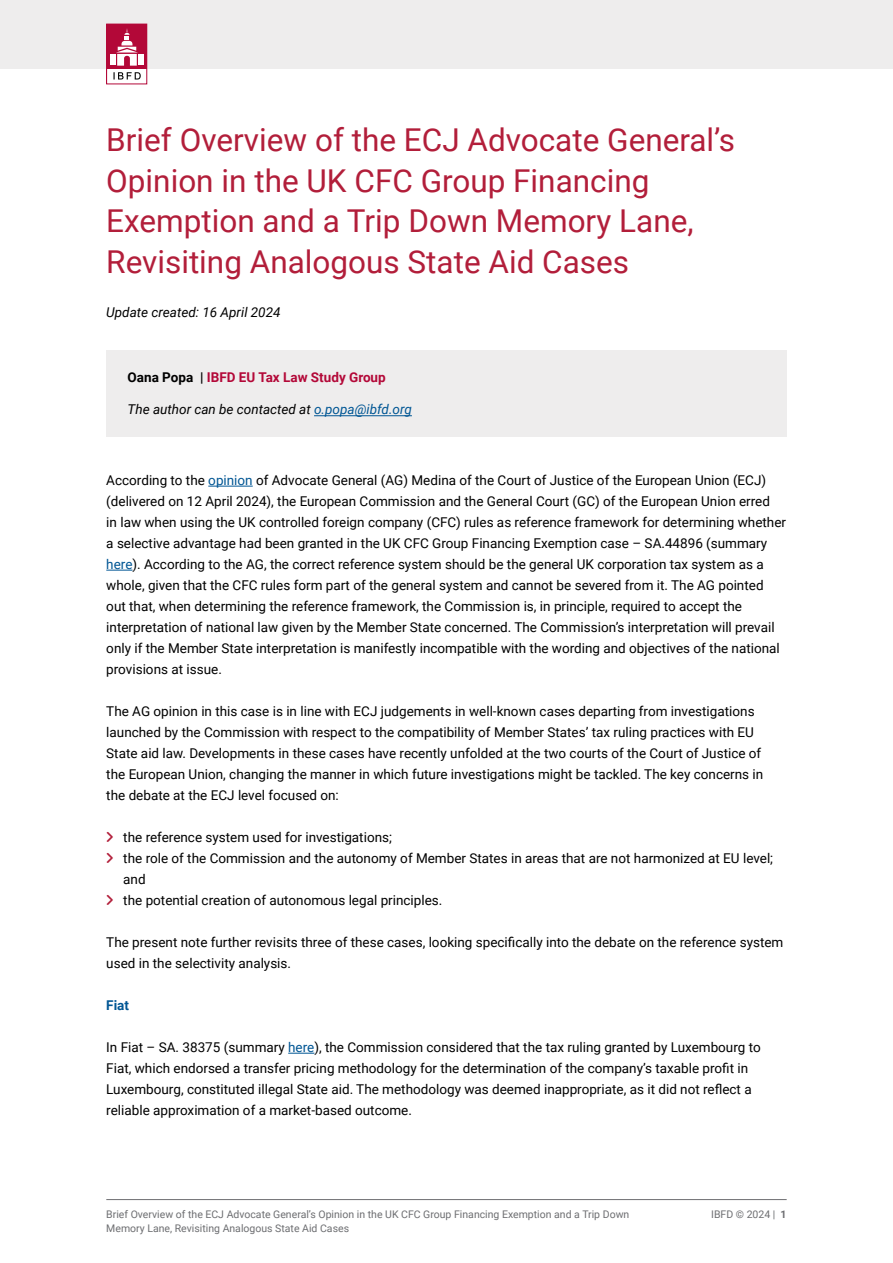
<style>
.page{position:relative;width:893px;height:1263px;background:#fff}
.page>*{position:absolute;margin:0;border:0;box-sizing:border-box;transform-origin:0 0}
.t1{font:31.5px/40.5px "Roboto";color:#b21e3a}
.t2{font:13.5px/21px "Roboto";color:#000}
.t3{font:italic 13.5px "Roboto";color:#000}
.t4{font:700 13.5px "Roboto";color:#b30838}
.t5{font:700 13.5px "Roboto";color:#005694}
.t6{font:10.5px/13.5px "Roboto";color:#6d6e71}
.s1{color:#000}
.s2{color:#005694}
.s3{font-weight:700}
</style>
<div class="page">
<hr style="left:106px;top:1199px;width:681px;height:1px;background:#6d6e71">
<div style="left:0;top:0;width:893px;height:68px;background:#eeeded"></div>
<div style="left:107px;top:24px;width:40px;height:60px;background:#b30838"></div>
<div style="left:107px;top:69px;width:40px;height:15px;background:#fff"></div>
<div style="left:110px;top:54px;width:6px;height:11px;background:#fff"></div>
<div style="left:138px;top:54px;width:6px;height:11px;background:#fff"></div>
<svg style="left:116px;top:28px;width:22px;height:38px"></svg>
<svg style="left:113px;top:72px;width:28px;height:8px"></svg>
<div style="left:106px;top:24px;width:41px;height:60px;border:1px solid #b30838"></div>
<hr style="left:208px;top:486px;width:45px;height:1px;background:#005694">
<svg style="left:106px;top:570px;width:26px;height:1px"></svg>
<svg style="left:288px;top:1053px;width:26px;height:1px"></svg>
<div style="left:106px;top:350px;width:681px;height:87px;background:#eeeded"></div>
<hr style="left:314px;top:415px;width:98px;height:1px;background:#005694">
<h1 class="t1" style="left:106px;top:119px;width:630px">Brief Overview of the ECJ Advocate General’s Opinion in the UK CFC Group Financing Exemption and a Trip Down Memory Lane, Revisiting Analogous State Aid Cases</h1>
<p class="t3" style="left:106px;top:302px;width:176px">Update created: 16 April 2024</p>
<p class="t4" style="left:128px;top:368px;width:260px"><span class="s1">Oana Popa |</span> IBFD EU Tax Law Study Group</p>
<p class="t3" style="left:128px;top:400px;width:286px">The author can be contacted at <span class="s2">o.popa@ibfd.org</span></p>
<p class="t2" style="left:106px;top:469px;width:681px">According to the <span class="s2">opinion</span> of Advocate General (AG) Medina of the Court of Justice of the European Union (ECJ) (delivered on 12 April 2024), the European Commission and the General Court (GC) of the European Union erred<br>in law when using the UK controlled foreign company (CFC) rules as reference framework for determining whether a selective advantage had been granted in the UK CFC Group Financing Exemption case – SA.44896 (summary <span class="s2">here</span>). According to the AG, the correct reference system should be the general UK corporation tax system as a whole, given that the CFC rules form part of the general system and cannot be severed from it. The AG pointed out that, when determining the reference framework, the Commission is, in principle, required to accept the interpretation of national law given by the Member State concerned. The Commission’s interpretation will prevail only if the Member State interpretation is manifestly incompatible with the wording and objectives of the national provisions at issue.</p>
<p class="t2" style="left:106px;top:700px;width:658px">The AG opinion in this case is in line with ECJ judgements in well-known cases departing from investigations launched by the Commission with respect to the compatibility of Member States’ tax ruling practices with EU State aid law. Developments in these cases have recently unfolded at the two courts of the Court of Justice of the European Union, changing the manner in which future investigations might be tackled. The key concerns in the debate at the ECJ level focused on:</p>
<p class="t2" style="left:123px;top:826px;width:651px">the reference system used for investigations;<br>the role of the Commission and the autonomy of Member States in areas that are not harmonized at EU level; and<br>the potential creation of autonomous legal principles.</p>
<p class="t2" style="left:106px;top:931px;width:679px">The present note further revisits three of these cases, looking specifically into the debate on the reference system used in the selectivity analysis.</p>
<p class="t5" style="left:106px;top:995px;width:24px">Fiat</p>
<p class="t2" style="left:106px;top:1036px;width:656px">In Fiat – SA. 38375 (summary <span class="s2">here</span>), the Commission considered that the tax ruling granted by Luxembourg to Fiat, which endorsed a transfer pricing methodology for the determination of the company’s taxable profit in Luxembourg, constituted illegal State aid. The methodology was deemed inappropriate, as it did not reflect a reliable approximation of a market-based outcome.</p>
<p class="t6" style="left:106px;top:1207px;width:525px">Brief Overview of the ECJ Advocate General’s Opinion in the UK CFC Group Financing Exemption and a Trip Down<br>Memory Lane, Revisiting Analogous State Aid Cases</p>
<p class="t6" style="left:711px;top:1207px;width:77px">IBFD © 2024 | <span class="s3">1</span></p>
</div>
